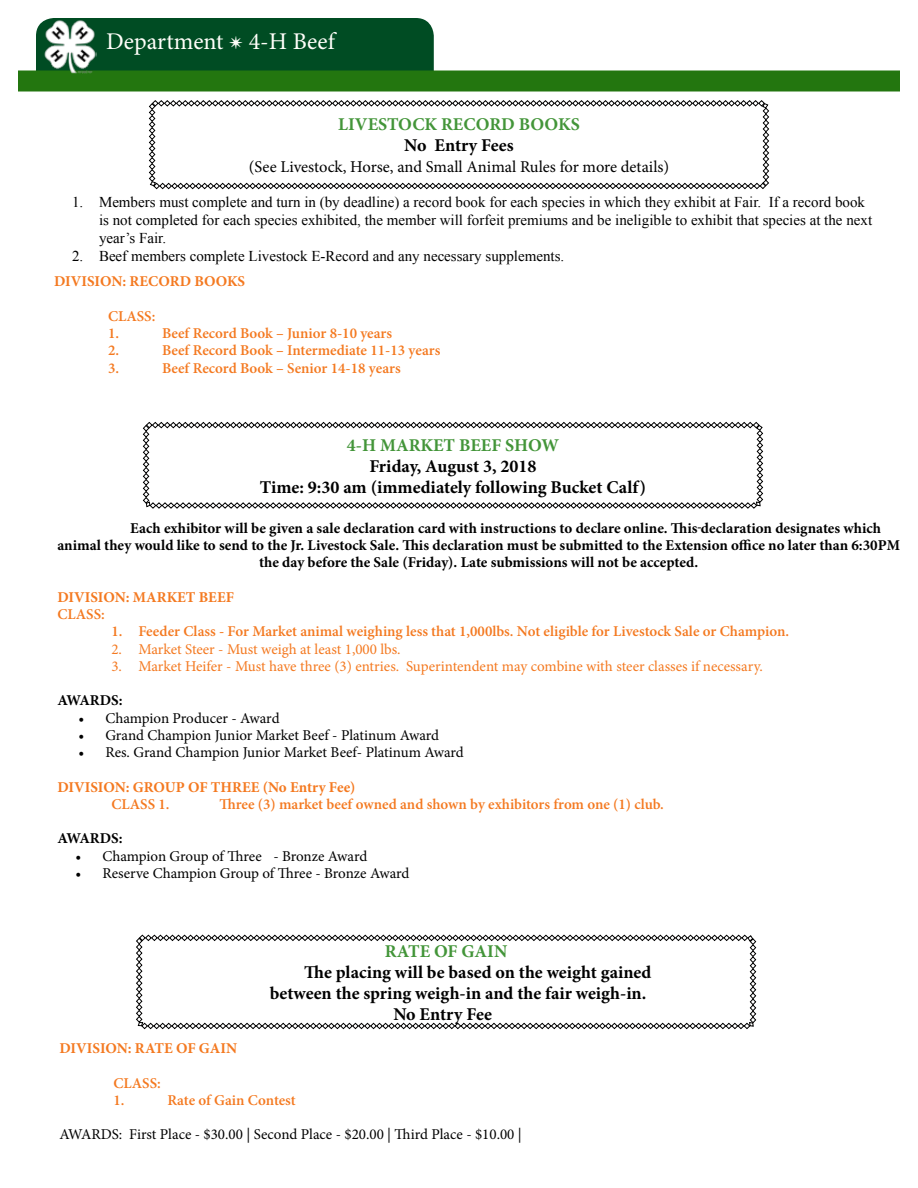
<style>
.page{position:relative;width:918px;height:1188px;background:#fff}
.page>*{position:absolute;margin:0;border:0;box-sizing:border-box;transform-origin:0 0}
.t1{font:24px "Minion Pro";letter-spacing:.005em;color:#fffffa}
.t2{font:700 18px/21px "Minion Pro";color:#000;text-align:center}
.t3{font:700 18px "Minion Pro";color:#439539}
.t4{font:16.5px "Minion Pro";letter-spacing:-.005em;color:#010000}
.t5{font:600 15px/17.2px "Minion Pro";color:#f47920}
.t6{font:700 15px "Minion Pro";color:#000}
.t7{font:15px/18px "Times New Roman";color:#000}
.t8{font:15px "Minion Pro";letter-spacing:-.005em;color:#000}
.t9{font:15px "Minion Pro";letter-spacing:-.005em;color:#f47920}
.t10{font:700 15px "Minion Pro";color:#f47920}
</style>
<div class="page">
<svg style="left:149px;top:100px;width:620px;height:89px"></svg>
<div style="left:36px;top:18px;width:398px;height:72px;background:#004c23;border-radius:18px"></div>
<div style="left:18px;top:70px;width:882px;height:22px;background:#23760f"></div>
<img style="left:43px;top:20px;width:54px;height:54px">
<svg style="left:136px;top:935px;width:620px;height:94px"></svg>
<svg style="left:143px;top:422px;width:620px;height:87px"></svg>
<h1 class="t1" style="left:106px;top:25px;width:230px">Department ✴ 4-H Beef</h1>
<p class="t3" style="left:338px;top:112px;width:243px">LIVESTOCK RECORD BOOKS</p>
<p class="t2" style="left:404px;top:135px;width:111px">No Entry Fees</p>
<p class="t4" style="left:249px;top:156px;width:422px">(See Livestock, Horse, and Small Animal Rules for more details)</p>
<p class="t7" style="left:99px;top:192px;width:775px;text-indent:-27px">1. Members must complete and turn in (by deadline) a record book for each species in which they exhibit at Fair. If a record book is not completed for each species exhibited, the member will forfeit premiums and be ineligible to exhibit that species at the next year’s Fair.</p>
<p class="t7" style="left:72px;top:246px;width:494px">2. Beef members complete Livestock E-Record and any necessary supplements.</p>
<p class="t10" style="left:54px;top:271px;width:193px">DIVISION: RECORD BOOKS</p>
<p class="t5" style="left:108px;top:307px;width:49px">CLASS:<br>1.</p>
<p class="t5" style="left:162px;top:325px;width:232px">Beef Record Book – Junior 8-10 years</p>
<p class="t5" style="left:108px;top:342px;width:13px">2.</p>
<p class="t5" style="left:162px;top:342px;width:280px">Beef Record Book – Intermediate 11-13 years</p>
<p class="t5" style="left:108px;top:359px;width:13px">3.</p>
<p class="t5" style="left:162px;top:359px;width:240px">Beef Record Book – Senior 14-18 years</p>
<p class="t3" style="left:347px;top:432px;width:214px">4-H MARKET BEEF SHOW</p>
<p class="t2" style="left:260px;top:455px;width:388px">Friday, August 3, 2018<br>Time: 9:30 am (immediately following Bucket Calf)</p>
<p class="t6" style="left:130px;top:518px;width:753px">Each exhibitor will be given a sale declaration card with instructions to declare online. This declaration designates which</p>
<p class="t6" style="left:57px;top:535px;width:844px">animal they would like to send to the Jr. Livestock Sale. This declaration must be submitted to the Extension office no later than 6:30PM</p>
<p class="t6" style="left:259px;top:552px;width:441px">the day before the Sale (Friday). Late submissions will not be accepted.</p>
<p class="t10" style="left:57px;top:587px;width:178px">DIVISION: MARKET BEEF</p>
<p class="t5" style="left:57px;top:606px;width:49px">CLASS:</p>
<p class="t5" style="left:111px;top:623px;width:679px">1. Feeder Class - For Market animal weighing less that 1,000lbs. Not eligible for Livestock Sale or Champion.</p>
<p class="t9" style="left:111px;top:639px;width:291px">2. Market Steer - Must weigh at least 1,000 lbs.</p>
<p class="t9" style="left:111px;top:656px;width:653px">3. Market Heifer - Must have three (3) entries. Superintendent may combine with steer classes if necessary.</p>
<p class="t6" style="left:57px;top:690px;width:67px">AWARDS:</p>
<p class="t8" style="left:78px;top:708px;width:203px">• Champion Producer - Award</p>
<p class="t8" style="left:78px;top:725px;width:362px">• Grand Champion Junior Market Beef - Platinum Award</p>
<p class="t8" style="left:78px;top:742px;width:387px">• Res. Grand Champion Junior Market Beef- Platinum Award</p>
<p class="t10" style="left:57px;top:776px;width:300px">DIVISION: GROUP OF THREE (No Entry Fee)</p>
<p class="t5" style="left:111px;top:795px;width:60px">CLASS 1.</p>
<p class="t5" style="left:219px;top:795px;width:446px">Three (3) market beef owned and shown by exhibitors from one (1) club.</p>
<p class="t6" style="left:57px;top:828px;width:67px">AWARDS:</p>
<p class="t8" style="left:75px;top:846px;width:293px">• Champion Group of Three - Bronze Award</p>
<p class="t8" style="left:75px;top:863px;width:336px">• Reserve Champion Group of Three - Bronze Award</p>
<p class="t3" style="left:385px;top:939px;width:124px">RATE OF GAIN</p>
<p class="t2" style="left:304px;top:961px;width:349px">The placing will be based on the weight gained</p>
<p class="t2" style="left:270px;top:982px;width:378px">between the spring weigh-in and the fair weigh-in.</p>
<p class="t2" style="left:393px;top:1003px;width:100px">No Entry Fee</p>
<p class="t10" style="left:59px;top:1038px;width:179px">DIVISION: RATE OF GAIN</p>
<p class="t5" style="left:113px;top:1074px;width:49px">CLASS:<br>1.</p>
<p class="t5" style="left:167px;top:1091px;width:130px">Rate of Gain Contest</p>
<p class="t8" style="left:59px;top:1125px;width:464px">AWARDS: First Place - $30.00 | Second Place - $20.00 | Third Place - $10.00 |</p>
</div>
